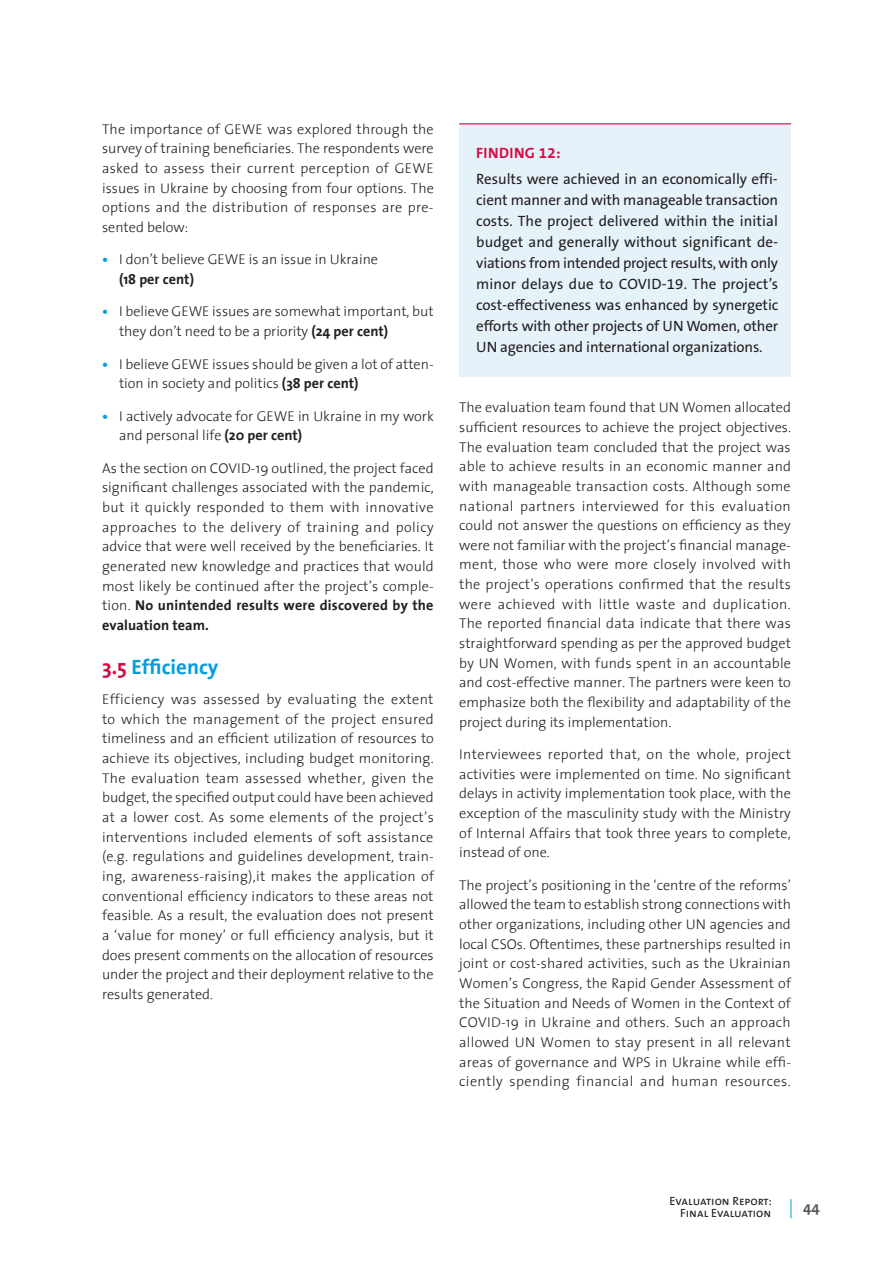
<style>
.page{position:relative;width:893px;height:1263px;background:#fff}
.page>*{position:absolute;margin:0;border:0;box-sizing:border-box;transform-origin:0 0}
.t1{font:700 21px "The Sans";color:#069ddc}
.t2{font:15px/21px "The Sans B5 Plain";letter-spacing:-.01em;color:#231f20;text-align:justify}
.t3{font:700 15px "The Sans B7";letter-spacing:.02em;color:#d20d44}
.t4{font:700 15px "The Sans";color:#57585a}
.t5{font:300 14.25px/19.6px "The Sans";color:#231f20;text-align:justify}
.t6{font:12px/12px "The Sans Caps";color:#231f20;text-align:right}
.s1{font-weight:700;color:#069ddc}
.s2{font-weight:700}
.s3{color:#d20d44}
</style>
<div class="page">
<svg style="left:791px;top:1199px;width:1px;height:19px"></svg>
<div style="left:459px;top:123px;width:332px;height:253px;background:#e6f2fa"></div>
<hr style="left:459px;top:123px;width:332px;height:1px;background:#d20d44">
<p class="t5" style="left:102px;top:119px;width:333px">The importance of GEWE was explored through the survey of training beneficiaries. The respondents were asked to assess their current perception of GEWE issues in Ukraine by choosing from four options. The options and the distribution of responses are pre&shy;sented below:</p>
<p class="t5" style="left:119px;top:249px;width:261px;text-indent:-17px"><span class="s1">•</span> I don’t believe GEWE is an issue in Ukraine <span class="s2">(18 per cent)</span></p>
<p class="t5" style="left:119px;top:301px;width:316px;text-indent:-17px"><span class="s1">•</span> I believe GEWE issues are somewhat important, but they don’t need to be a priority <span class="s2">(24 per cent)</span></p>
<p class="t5" style="left:119px;top:353px;width:316px;text-indent:-17px"><span class="s1">•</span> I believe GEWE issues should be given a lot of atten&shy;tion in society and politics <span class="s2">(38 per cent)</span></p>
<p class="t5" style="left:119px;top:405px;width:316px;text-indent:-17px"><span class="s1">•</span> I actively advocate for GEWE in Ukraine in my work and personal life <span class="s2">(20 per cent)</span></p>
<p class="t5" style="left:102px;top:457px;width:333px">As the section on COVID-19 outlined, the project faced significant challenges associated with the pandemic, but it quickly responded to them with innovative approaches to the delivery of training and policy advice that were well received by the beneficiaries. It generated new knowledge and practices that would most likely be continued after the project’s comple&shy;tion. <span class="s2">No unintended results were discovered by the evaluation team.</span></p>
<h1 class="t1" style="left:102px;top:649px;width:118px"><span class="s3">3.5</span> Efficiency</h1>
<p class="t5" style="left:102px;top:689px;width:333px">Efficiency was assessed by evaluating the extent to which the management of the project ensured timeliness and an efficient utilization of resources to achieve its objectives, including budget monitoring.<br>The evaluation team assessed whether, given the budget, the specified output could have been achieved at a lower cost. As some elements of the project’s interventions included elements of soft assistance (e.g. regulations and guidelines development, train&shy;ing, awareness-raising),it makes the application of conventional efficiency indicators to these areas not feasible. As a result, the evaluation does not present a ‘value for money’ or full efficiency analysis, but it does present comments on the allocation of resources under the project and their deployment relative to the results generated.</p>
<p class="t3" style="left:476px;top:145px;width:86px">finding 12:</p>
<p class="t2" style="left:476px;top:169px;width:304px">Results were achieved in an economically effi&shy;cient manner and with manageable transaction costs. The project delivered within the initial budget and generally without significant de&shy;viations from intended project results, with only minor delays due to COVID-19. The project’s cost-effectiveness was enhanced by synergetic efforts with other projects of UN Women, other UN agencies and international organizations.</p>
<p class="t5" style="left:459px;top:397px;width:333px">The evaluation team found that UN Women allocated sufficient resources to achieve the project objectives.<br>The evaluation team concluded that the project was able to achieve results in an economic manner and with manageable transaction costs. Although some national partners interviewed for this evaluation could not answer the questions on efficiency as they were not familiar with the project’s financial manage&shy;ment, those who were more closely involved with the project’s operations confirmed that the results were achieved with little waste and duplication.<br>The reported financial data indicate that there was straightforward spending as per the approved budget by UN Women, with funds spent in an accountable and cost-effective manner. The partners were keen to emphasize both the flexibility and adaptability of the project during its implementation.</p>
<p class="t5" style="left:459px;top:744px;width:333px">Interviewees reported that, on the whole, project activities were implemented on time. No significant delays in activity implementation took place, with the exception of the masculinity study with the Ministry of Internal Affairs that took three years to complete, instead of one.</p>
<p class="t5" style="left:459px;top:875px;width:333px">The project’s positioning in the ‘centre of the reforms’ allowed the team to establish strong connections with other organizations, including other UN agencies and local CSOs. Oftentimes, these partnerships resulted in joint or cost-shared activities, such as the Ukrainian Women’s Congress, the Rapid Gender Assessment of the Situation and Needs of Women in the Context of COVID-19 in Ukraine and others. Such an approach allowed UN Women to stay present in all relevant areas of governance and WPS in Ukraine while effi&shy;ciently spending financial and human resources.</p>
<p class="t6" style="left:669px;top:1194px;width:104px">Evaluation Report:<br>Final Evaluation</p>
<p class="t4" style="left:803px;top:1194px;width:18px">44</p>
</div>
